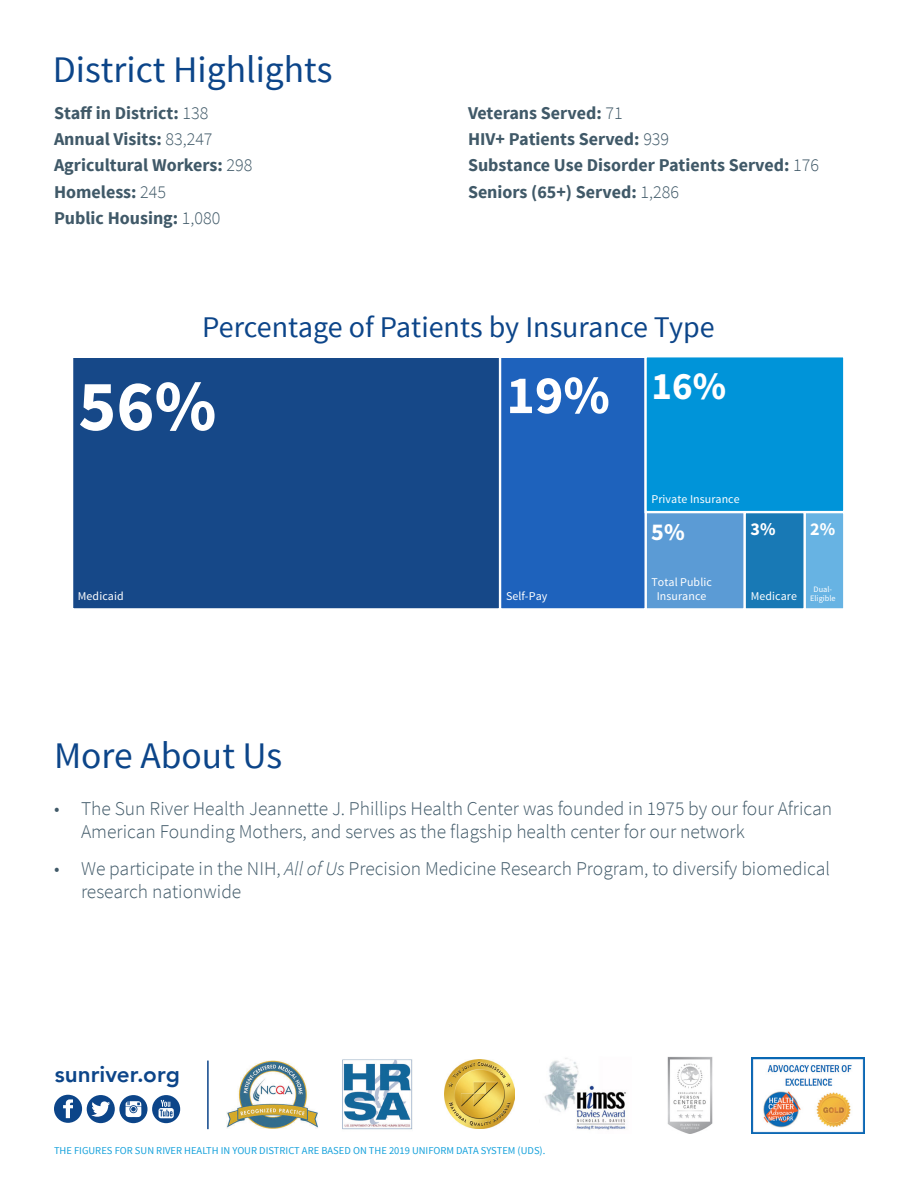
<style>
.page{position:relative;width:918px;height:1188px;background:#fff}
.page>*{position:absolute;margin:0;border:0;box-sizing:border-box;transform-origin:0 0}
.t1{font:700 72.15px "Source Sans Pro";color:#fff}
.t2{font:700 54px "Source Sans Pro";color:#fff}
.t3{font:700 39px "Source Sans Pro";color:#fff}
.t4{font:37.5px "Source Sans Pro";color:#0c4589}
.t5{font:30px "Source Sans Pro";color:#0c4589}
.t6{font:700 24.15px "Source Sans Pro";color:#fff}
.t7{font:800 22.5px "Avenir";letter-spacing:.005em;color:#0c4589}
.t8{font:300 19.5px/23.4px "Source Sans Pro";color:#405968}
.t9{font:700 18px "Source Sans Pro";color:#405968}
.t10{font:700 18px "Source Sans Pro";color:#fff}
.t11{font:11.85px/14.4px "Source Sans Pro";letter-spacing:.005em;color:#fff;text-align:center}
.t12{font:10.5px "Source Sans Pro";color:#12a0db}
.t13{font:8.25px/9.8px "Source Sans Pro";letter-spacing:-.005em;color:#fff;text-align:center}
.s1{font-weight:300}
.s2{font-style:italic}
</style>
<div class="page">
<div style="left:74px;top:358px;width:425px;height:251px;background:#164888"></div>
<svg style="left:501px;top:358px;width:343px;height:251px;background:#1f80ca"></svg>
<img style="left:445px;top:1059px;width:69px;height:69px">
<img style="left:227px;top:1061px;width:91px;height:68px">
<img style="left:342px;top:1059px;width:71px;height:71px">
<img style="left:544px;top:1058px;width:83px;height:72px">
<img style="left:751px;top:1058px;width:114px;height:75px">
<svg style="left:54px;top:1095px;width:126px;height:28px"></svg>
<hr style="left:207px;top:1061px;width:2px;height:68px;background:#0c4589">
<img style="left:667px;top:1057px;width:46px;height:77px">
<p class="t4" style="left:53px;top:46px;width:281px">District Highlights</p>
<p class="t9" style="left:54px;top:101px;width:156px">Staff in District: <span class="s1">138</span></p>
<p class="t9" style="left:54px;top:128px;width:160px">Annual Visits: <span class="s1">83,247</span></p>
<p class="t9" style="left:54px;top:154px;width:200px">Agricultural Workers: <span class="s1">298</span></p>
<p class="t9" style="left:54px;top:180px;width:114px">Homeless: <span class="s1">245</span></p>
<p class="t9" style="left:54px;top:206px;width:168px">Public Housing: <span class="s1">1,080</span></p>
<p class="t9" style="left:468px;top:101px;width:156px">Veterans Served: <span class="s1">71</span></p>
<p class="t9" style="left:468px;top:128px;width:203px">HIV+ Patients Served: <span class="s1">939</span></p>
<p class="t9" style="left:468px;top:154px;width:353px">Substance Use Disorder Patients Served: <span class="s1">176</span></p>
<p class="t9" style="left:468px;top:180px;width:212px">Seniors (65+) Served: <span class="s1">1,286</span></p>
<p class="t5" style="left:202px;top:308px;width:514px">Percentage of Patients by Insurance Type</p>
<p class="t1" style="left:78px;top:357px;width:140px">56%</p>
<p class="t2" style="left:506px;top:359px;width:105px">19%</p>
<p class="t3" style="left:651px;top:359px;width:76px">16%</p>
<p class="t11" style="left:652px;top:492px;width:90px">Private Insurance</p>
<p class="t6" style="left:651px;top:516px;width:35px">5%</p>
<p class="t10" style="left:751px;top:516px;width:27px">3%</p>
<p class="t10" style="left:810px;top:516px;width:27px">2%</p>
<p class="t11" style="left:651px;top:575px;width:62px">Total Public<br>Insurance</p>
<p class="t11" style="left:78px;top:589px;width:47px">Medicaid</p>
<p class="t11" style="left:506px;top:589px;width:43px">Self-Pay</p>
<p class="t11" style="left:751px;top:589px;width:48px">Medicare</p>
<p class="t13" style="left:810px;top:584px;width:27px">Dual-<br>Eligible</p>
<p class="t4" style="left:54px;top:732px;width:230px">More About Us</p>
<p class="t8" style="left:81px;top:797px;width:753px;text-indent:-27px">• The Sun River Health Jeannette J. Phillips Health Center was founded in 1975 by our four African<br>American Founding Mothers, and serves as the flagship health center for our network</p>
<p class="t8" style="left:81px;top:857px;width:751px;text-indent:-27px">• We participate in the NIH, <span class="s2">All of Us</span> Precision Medicine Research Program, to diversify biomedical research nationwide</p>
<p class="t7" style="left:55px;top:1056px;width:127px">sunriver.org</p>
<p class="t12" style="left:54px;top:1144px;width:493px">THE FIGURES FOR SUN RIVER HEALTH IN YOUR DISTRICT ARE BASED ON THE 2019 UNIFORM DATA SYSTEM (UDS).</p>
</div>
